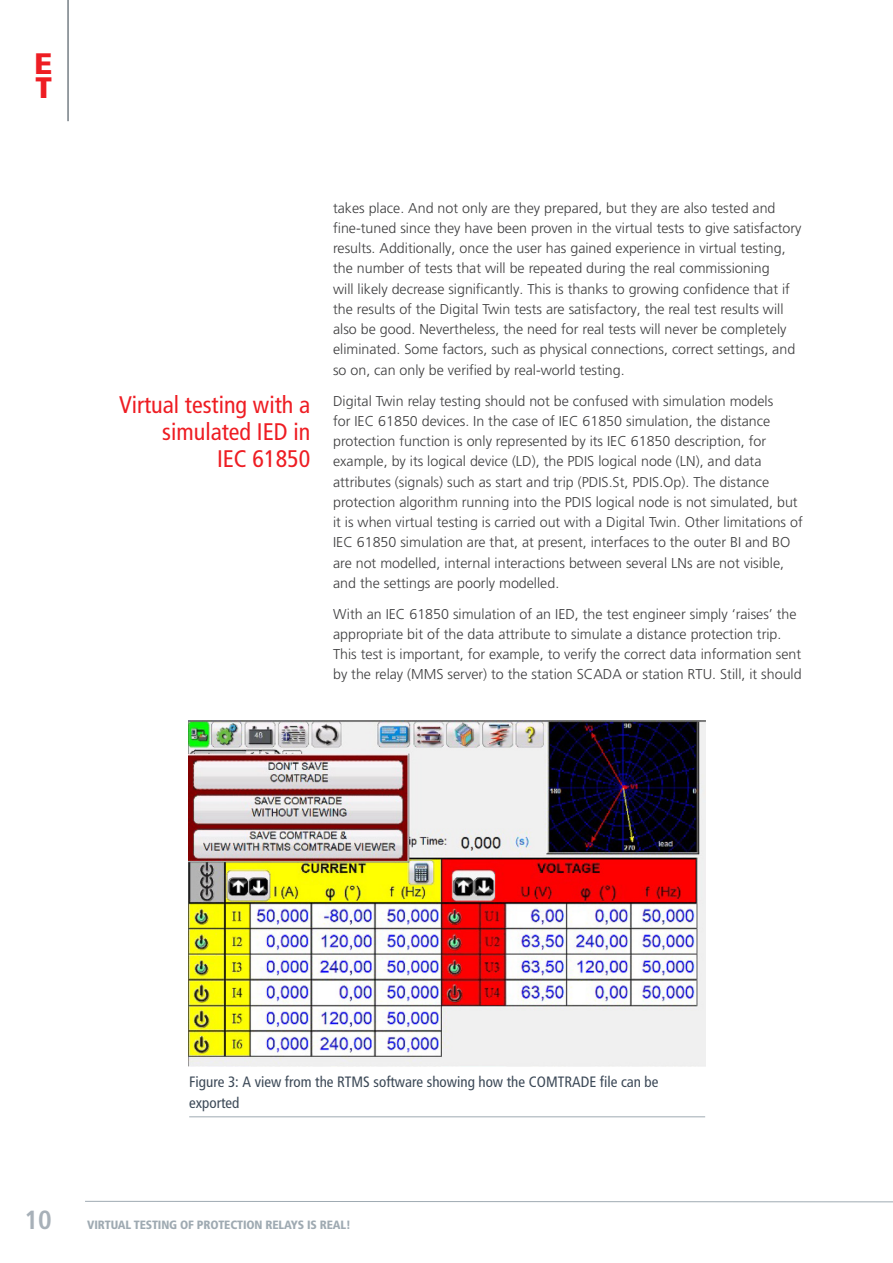
<style>
.page{position:relative;width:893px;height:1263px;background:#fff}
.page>*{position:absolute;margin:0;border:0;box-sizing:border-box;transform-origin:0 0}
.t1{font:900 29.7px "Frutiger LT Pro";color:#ee1d23}
.t2{font:700 condensed 26.25px "Frutiger LT Pro";color:#a7b0b8}
.Subhead_Articles{font:condensed 24px/27px "Frutiger LT Pro";color:#ee1d23;text-align:right}
.ImageCaption_NO_UNDE{font:condensed 15px/21px "Frutiger LT Pro";color:#3c4957}
.MainBodyCopy_9_5{font:300 14.25px/20.2px "Frutiger LT Pro";color:#3e3e3f}
.t3{font:900 condensed 12px "Frutiger LT Pro";letter-spacing:-.01em;color:#9faab2}
</style>
<div class="page">
<hr style="left:68px;top:0;width:1px;height:121px;background:#313e48">
<svg style="left:85px;top:1201px;width:808px;height:2px"></svg>
<hr style="left:189px;top:1116px;width:516px;height:1px;background:#9faab2">
<img style="left:189px;top:721px;width:516px;height:345px">
<p class="t1" style="left:35px;top:45px;width:20px">E</p>
<p class="t1" style="left:35px;top:69px;width:18px">T</p>
<p class="Subhead_Articles" style="left:119px;top:392px;width:192px">Virtual testing with a simulated IED in<br>IEC 61850</p>
<p class="MainBodyCopy_9_5" style="left:333px;top:198px;width:470px">takes place. And not only are they prepared, but they are also tested and fine-tuned since they have been proven in the virtual tests to give satisfactory results. Additionally, once the user has gained experience in virtual testing, the number of tests that will be repeated during the real commissioning<br>will likely decrease significantly. This is thanks to growing confidence that if the results of the Digital Twin tests are satisfactory, the real test results will also be good. Nevertheless, the need for real tests will never be completely eliminated. Some factors, such as physical connections, correct settings, and so on, can only be verified by real-world testing.</p>
<p class="MainBodyCopy_9_5" style="left:333px;top:391px;width:471px">Digital Twin relay testing should not be confused with simulation models<br>for IEC 61850 devices. In the case of IEC 61850 simulation, the distance protection function is only represented by its IEC 61850 description, for example, by its logical device (LD), the PDIS logical node (LN), and data attributes (signals) such as start and trip (PDIS.St, PDIS.Op). The distance protection algorithm running into the PDIS logical node is not simulated, but it is when virtual testing is carried out with a Digital Twin. Other limitations of IEC 61850 simulation are that, at present, interfaces to the outer BI and BO are not modelled, internal interactions between several LNs are not visible, and the settings are poorly modelled.</p>
<p class="MainBodyCopy_9_5" style="left:333px;top:604px;width:470px">With an IEC 61850 simulation of an IED, the test engineer simply ‘raises’ the appropriate bit of the data attribute to simulate a distance protection trip.<br>This test is important, for example, to verify the correct data information sent by the relay (MMS server) to the station SCADA or station RTU. Still, it should</p>
<p class="ImageCaption_NO_UNDE" style="left:189px;top:1071px;width:471px">Figure 3: A view from the RTMS software showing how the COMTRADE file can be exported</p>
<p class="t2" style="left:25px;top:1204px;width:29px">10</p>
<p class="t3" style="left:87px;top:1218px;width:265px">VIRTUAL TESTING OF PROTECTION RELAYS IS REAL!</p>
</div>
